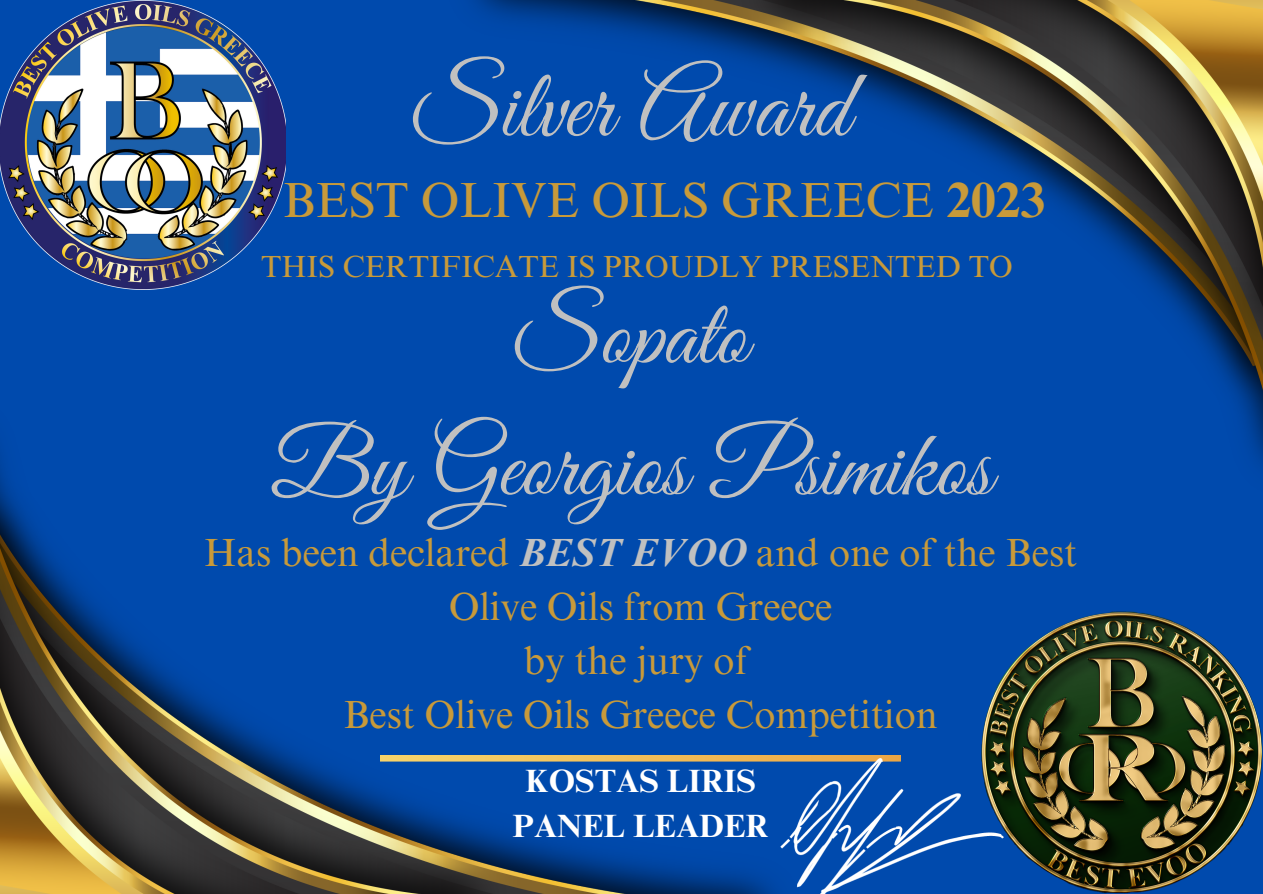
<style>
.page{position:relative;width:1263px;height:894px;background:#fff}
.page>*{position:absolute;margin:0;border:0;box-sizing:border-box;transform-origin:0 0}
.t1{font:97.5px "Great Vibes";color:#c0c0c0}
.t2{font:94.8px "Great Vibes";color:#c0c0c0}
.t3{font:49.35px "Times NRMT Pro";color:#c89a3a}
.t4{font:39.3px/54px "Times NRMT Pro";color:#c89a3a;text-align:center}
.t5{font:700 32.25px "Times NRMT Pro";color:#fff}
.t6{font:30.6px "Times NRMT Pro";color:#c89a3a}
.s1{font-weight:700}
.s2{font-weight:700;font-style:italic;color:#c0c0c0}
</style>
<div class="page">
<div style="left:0;top:0;width:1263px;height:893px;background:#004aad"></div>
<img style="left:0;top:454px;width:781px;height:439px">
<img style="left:439px;top:0;width:824px;height:504px">
<img style="left:380px;top:755px;width:521px;height:6px">
<img style="left:0;top:0;width:286px;height:289px">
<img style="left:781px;top:758px;width:200px;height:135px">
<img style="left:981px;top:611px;width:282px;height:281px">
<p class="t1" style="left:413px;top:53px;width:438px">Silver Award</p>
<p class="t3" style="left:283px;top:182px;width:764px">BEST OLIVE OILS GREECE <span class="s1">2023</span></p>
<p class="t6" style="left:261px;top:254px;width:753px">THIS CERTIFICATE IS PROUDLY PRESENTED TO</p>
<p class="t2" style="left:515px;top:282px;width:234px">Sopato</p>
<p class="t2" style="left:271px;top:413px;width:723px">By Georgios Psimikos</p>
<p class="t4" style="left:204px;top:530px;width:875px">Has been declared <span class="s2">BEST EVOO</span> and one of the Best<br>Olive Oils from Greece</p>
<p class="t4" style="left:523px;top:638px;width:226px">by the jury of</p>
<p class="t4" style="left:343px;top:692px;width:596px">Best Olive Oils Greece Competition</p>
<p class="t5" style="left:525px;top:768px;width:232px">KOSTAS LIRIS</p>
<p class="t5" style="left:512px;top:813px;width:258px">PANEL LEADER</p>
</div>
